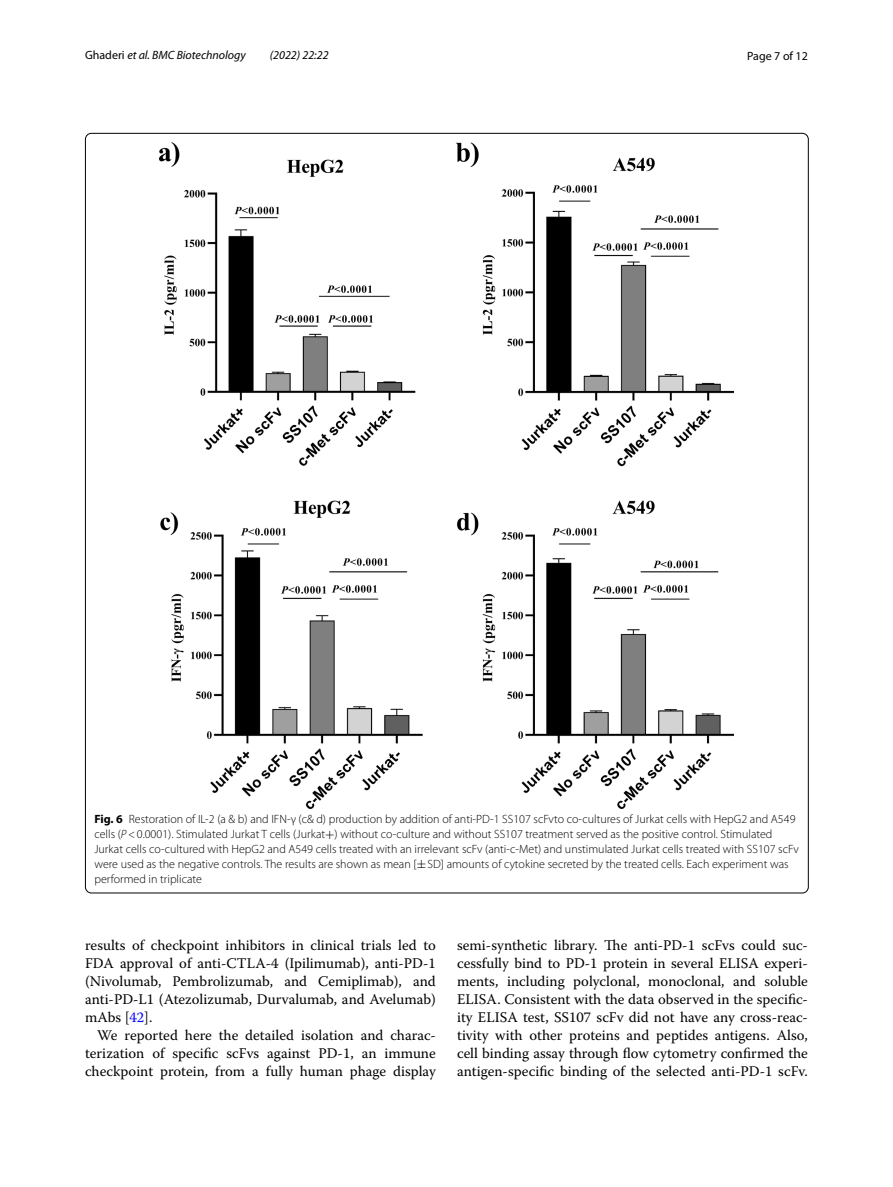
<style>
.page{position:relative;width:893px;height:1187px;background:#fff}
.page>*{position:absolute;margin:0;border:0;box-sizing:border-box;transform-origin:0 0}
.t1{font:14.7px/18px "Warnock Pro";color:#000;text-align:justify}
.t2{font:300 12px/15px "Myriad Pro";color:#000}
.t3{font:italic 12px "Myriad Pro";color:#000}
.t4{font:12px "Myriad Pro";color:#000}
.s1{font-style:normal}
.s2{font-weight:700}
.s3{font-style:italic}
.s4{font-family:"MTSY";font-weight:400}
.s5{color:#00f}
</style>
<div class="page">
<img style="left:160px;top:142px;width:574px;height:666px">
<p class="t3" style="left:85px;top:48px;width:162px"><span class="s1">Ghaderi</span> et al. BMC Biotechnology</p>
<p class="t3" style="left:270px;top:48px;width:60px">(2022) 22:22</p>
<p class="t4" style="left:747px;top:48px;width:62px">Page 7 of 12</p>
<p class="t2" style="left:94px;top:811px;width:706px"><span class="s2">Fig. 6</span> Restoration of IL-2 (a &amp; b) and IFN-γ (c&amp; d) production by addition of anti-PD-1 SS107 scFvto co-cultures of Jurkat cells with HepG2 and A549 cells (<span class="s3">P</span>&lt;0.0001). Stimulated Jurkat T cells (Jurkat<span class="s4">+</span>) without co-culture and without SS107 treatment served as the positive control. Stimulated Jurkat cells co-cultured with HepG2 and A549 cells treated with an irrelevant scFv (anti-c-Met) and unstimulated Jurkat cells treated with SS107 scFv were used as the negative controls. The results are shown as mean [<span class="s4">±</span>SD] amounts of cytokine secreted by the treated cells. Each experiment was performed in triplicate</p>
<p class="t1" style="left:85px;top:935px;width:352px">results of checkpoint inhibitors in clinical trials led to FDA approval of anti-CTLA-4 (Ipilimumab), anti-PD-1 (Nivolumab, Pembrolizumab, and Cemiplimab), and anti-PD-L1 (Atezolizumab, Durvalumab, and Avelumab) mAbs [<span class="s5">42</span>].</p>
<p class="t1" style="left:85px;top:1025px;width:352px;text-indent:12px">We reported here the detailed isolation and charac&shy;terization of specific scFvs against PD-1, an immune checkpoint protein, from a fully human phage display</p>
<p class="t1" style="left:457px;top:935px;width:352px">semi-synthetic library. The anti-PD-1 scFvs could suc&shy;cessfully bind to PD-1 protein in several ELISA experi&shy;ments, including polyclonal, monoclonal, and soluble ELISA. Consistent with the data observed in the specific&shy;ity ELISA test, SS107 scFv did not have any cross-reac&shy;tivity with other proteins and peptides antigens. Also, cell binding assay through flow cytometry confirmed the antigen-specific binding of the selected anti-PD-1 scFv.</p>
</div>
